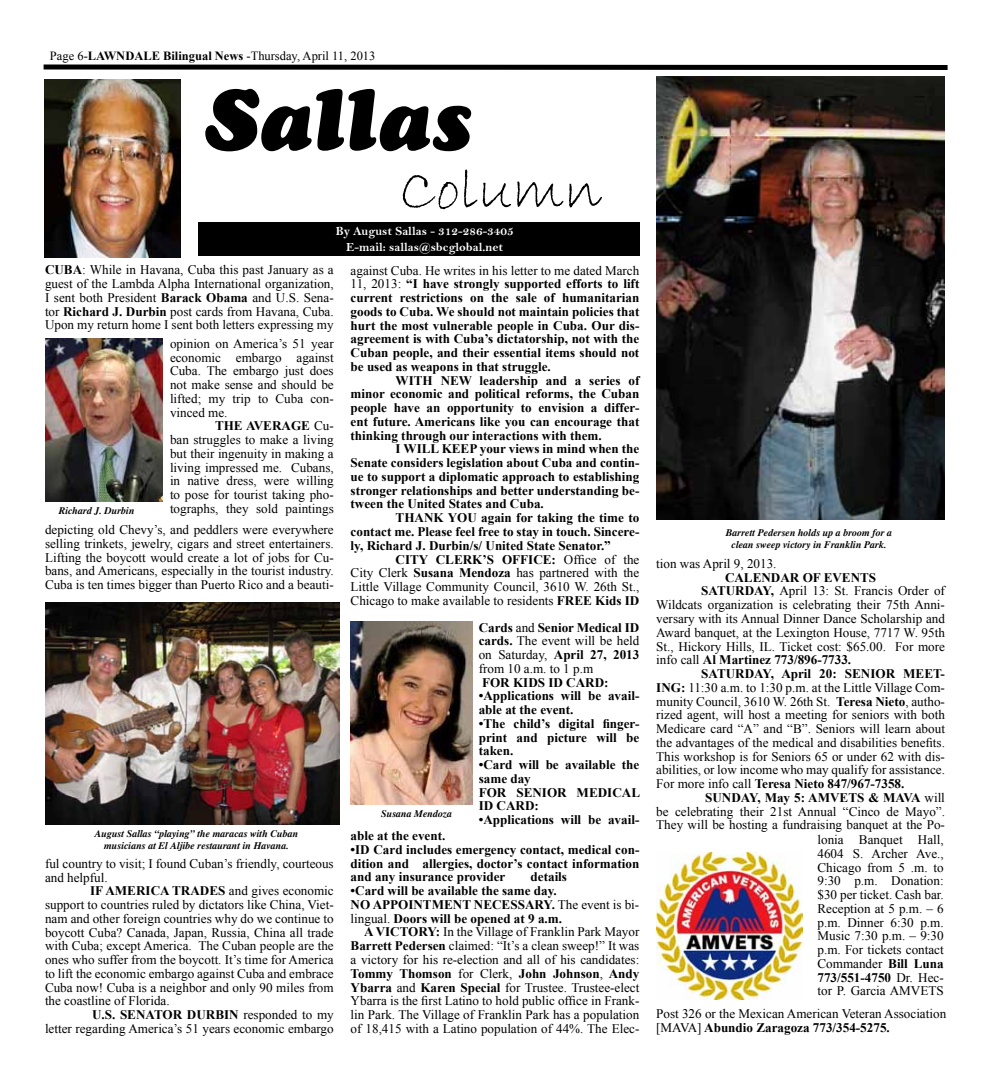
<style>
.page{position:relative;width:990px;height:1080px;background:#fff}
.page>*{position:absolute;margin:0;border:0;box-sizing:border-box;transform-origin:0 0}
.t1{font:90px "Cooper Black Italic DTC";color:#000}
.t2{font:60px "Bradley Hand ITC";color:#000}
.t3{font:13.12px/13.8px "Times New Roman";color:#000;text-align:justify}
.t4{font:700 13.12px/13.8px "Times New Roman";color:#000;text-align:justify}
.t5{font:12.5px/16.2px "Bell MT Bold";color:#fff;text-align:center}
.t6{font:12.5px "Times New Roman";color:#000}
.t7{font:italic 700 10px/12px "Times";color:#000;text-align:center}
.s1{font-weight:700}
.s2{font-weight:400}
</style>
<div class="page">
<svg style="left:43px;top:64px;width:905px;height:6px;background:#2a2a2a"></svg>
<img style="left:45px;top:80px;width:136px;height:178px">
<div style="left:198px;top:222px;width:441px;height:34px;background:#000"></div>
<img style="left:45px;top:339px;width:118px;height:162px">
<img style="left:45px;top:602px;width:295px;height:222px">
<img style="left:351px;top:621px;width:121px;height:184px">
<img style="left:656px;top:76px;width:289px;height:444px">
<img style="left:656px;top:852px;width:147px;height:147px">
<p class="t6" style="left:50px;top:47px;width:327px">Page 6-<span class="s1">LAWNDALE Bilingual News</span> -Thursday, April 11, 2013</p>
<h1 class="t1" style="left:204px;top:67px;width:269px">Sallas</h1>
<h2 class="t2" style="left:399px;top:152px;width:204px">Column</h2>
<p class="t5" style="left:336px;top:223px;width:180px">By August Sallas - 312-286-3405<br>E-mail: sallas@sbcglobal.net</p>
<p class="t3" style="left:45px;top:263px;width:290px"><span class="s1">CUBA</span>: While in Havana, Cuba this past January as a guest of the Lambda Alpha International organization, I sent both President <span class="s1">Barack Obama</span> and U.S. Sena&shy;tor <span class="s1">Richard J. Durbin</span> post cards from Havana, Cuba.<br>Upon my return home I sent both letters expressing my</p>
<p class="t4" style="left:351px;top:263px;width:290px"><span class="s2">against Cuba. He writes in his letter to me dated March 11, 2013:</span> “I have strongly supported efforts to lift current restrictions on the sale of humanitarian goods to Cuba. We should not maintain policies that hurt the most vulnerable people in Cuba. Our dis&shy;agreement is with Cuba’s dictatorship, not with the Cuban people, and their essential items should not be used as weapons in that struggle.</p>
<p class="t4" style="left:351px;top:373px;width:290px;text-indent:45px">WITH NEW leadership and a series of minor economic and political reforms, the Cuban people have an opportunity to envision a differ&shy;ent future. Americans like you can encourage that thinking through our interactions with them.</p>
<p class="t4" style="left:351px;top:442px;width:290px;text-indent:45px">I WILL KEEP your views in mind when the Senate considers legislation about Cuba and contin&shy;ue to support a diplomatic approach to establishing stronger relationships and better understanding be&shy;tween the United States and Cuba.</p>
<p class="t4" style="left:351px;top:511px;width:290px;text-indent:45px">THANK YOU again for taking the time to contact me. Please feel free to stay in touch. Sincere&shy;ly, Richard J. Durbin/s/ United State Senator.”</p>
<p class="t3" style="left:351px;top:552px;width:290px;text-indent:45px"><span class="s1">CITY CLERK’S OFFICE:</span> Office of the City Clerk <span class="s1">Susana Mendoza</span> has partnered with the Little Village Community Council, 3610 W. 26th St., Chicago to make available to residents <span class="s1">FREE Kids ID</span></p>
<p class="t3" style="left:656px;top:557px;width:122px">tion was April 9, 2013.</p>
<p class="t3" style="left:170px;top:336px;width:165px">opinion on America’s 51 year economic embargo against Cuba. The embargo just does not make sense and should be lifted; my trip to Cuba con&shy;vinced me.</p>
<p class="t3" style="left:170px;top:419px;width:165px;text-indent:45px"><span class="s1">THE AVERAGE</span> Cu&shy;ban struggles to make a living but their ingenuity in making a living impressed me. Cubans, in native dress, were willing to pose for tourist taking pho-</p>
<p class="t3" style="left:45px;top:498px;width:290px;line-height:21.2px;text-align:right">tographs, they sold paintings<br>depicting old Chevy’s, and peddlers were everywhere</p>
<p class="t3" style="left:45px;top:536px;width:290px">selling trinkets, jewelry, cigars and street entertainers.<br>Lifting the boycott would create a lot of jobs for Cu&shy;bans, and Americans, especially in the tourist industry.<br>Cuba is ten times bigger than Puerto Rico and a beauti-</p>
<p class="t7" style="left:59px;top:505px;width:77px">Richard J. Durbin</p>
<p class="t7" style="left:726px;top:527px;width:168px">Barrett Pedersen holds up a broom for a clean sweep victory in Franklin Park.</p>
<p class="t4" style="left:725px;top:570px;width:153px">CALENDAR OF EVENTS</p>
<p class="t3" style="left:701px;top:584px;width:245px"><span class="s1">SATURDAY,</span> April 13: St. Francis Order of</p>
<p class="t3" style="left:656px;top:598px;width:290px">Wildcats organization is celebrating their 75th Anni-</p>
<p class="t3" style="left:656px;top:612px;width:290px">versary with its Annual Dinner Dance Scholarship and</p>
<p class="t3" style="left:656px;top:625px;width:290px">Award banquet, at the Lexington House, 7717 W. 95th</p>
<p class="t3" style="left:656px;top:639px;width:290px">St., Hickory Hills, IL. Ticket cost: $65.00. For more</p>
<p class="t4" style="left:656px;top:653px;width:197px"><span class="s2">info call</span> Al Martinez 773/896-7733.</p>
<p class="t4" style="left:701px;top:666px;width:245px">SATURDAY, April 20: SENIOR MEET-</p>
<p class="t3" style="left:656px;top:680px;width:290px"><span class="s1">ING:</span> 11:30 a.m. to 1:30 p.m. at the Little Village Com-</p>
<p class="t3" style="left:656px;top:694px;width:290px">munity Council, 3610 W. 26th St. <span class="s1">Teresa Nieto</span>, autho-</p>
<p class="t3" style="left:656px;top:708px;width:290px">rized agent, will host a meeting for seniors with both</p>
<p class="t3" style="left:656px;top:722px;width:290px">Medicare card “A” and “B”. Seniors will learn about</p>
<p class="t3" style="left:656px;top:735px;width:290px">the advantages of the medical and disabilities benefits.</p>
<p class="t3" style="left:656px;top:749px;width:290px">This workshop is for Seniors 65 or under 62 with dis-</p>
<p class="t3" style="left:656px;top:763px;width:290px">abilities, or low income who may qualify for assistance.</p>
<p class="t4" style="left:656px;top:776px;width:250px"><span class="s2">For more info call</span> Teresa Nieto 847/967-7358.</p>
<p class="t4" style="left:705px;top:790px;width:241px">SUNDAY, May 5: AMVETS &amp; MAVA <span class="s2">will</span></p>
<p class="t3" style="left:656px;top:804px;width:290px">be celebrating their 21st Annual “Cinco de Mayo”.</p>
<p class="t3" style="left:656px;top:818px;width:290px">They will be hosting a fundraising banquet at the Po-</p>
<p class="t3" style="left:479px;top:620px;width:162px"><span class="s1">Cards</span> and <span class="s1">Senior Medical ID cards.</span> The event will be held on Saturday, <span class="s1">April 27, 2013 </span>from 10 a.m. to 1 p.m</p>
<p class="t4" style="left:482px;top:675px;width:128px">FOR KIDS ID CARD:</p>
<p class="t4" style="left:479px;top:689px;width:162px">•Applications will be avail&shy;able at the event.</p>
<p class="t4" style="left:479px;top:716px;width:162px">•The child’s digital finger&shy;print and picture will be taken.</p>
<p class="t4" style="left:479px;top:758px;width:163px;text-align:left">•Card will be available the same day<br>FOR SENIOR MEDICAL<br>ID CARD:</p>
<p class="t4" style="left:479px;top:813px;width:162px">•Applications will be avail-</p>
<p class="t7" style="left:381px;top:808px;width:72px">Susana Mendoza</p>
<p class="t7" style="left:95px;top:828px;width:205px">August Sallas “playing” the maracas with Cuban musicians at El Aljibe restaurant in Havana.</p>
<p class="t3" style="left:45px;top:856px;width:290px">ful country to visit; I found Cuban’s friendly, courteous and helpful.</p>
<p class="t3" style="left:45px;top:884px;width:290px;text-indent:45px"><span class="s1">IF AMERICA TRADES</span> and gives economic support to countries ruled by dictators like China, Viet&shy;nam and other foreign countries why do we continue to boycott Cuba? Canada, Japan, Russia, China all trade with Cuba; except America. The Cuban people are the ones who suffer from the boycott. It’s time for America to lift the economic embargo against Cuba and embrace Cuba now! Cuba is a neighbor and only 90 miles from the coastline of Florida.</p>
<p class="t3" style="left:45px;top:1008px;width:290px;text-align:right"><span class="s1">U.S. SENATOR DURBIN</span> responded to my<br>letter regarding America’s 51 years economic embargo</p>
<p class="t4" style="left:351px;top:829px;width:96px">able at the event.</p>
<p class="t4" style="left:351px;top:842px;width:290px">•ID Card includes emergency contact, medical con&shy;dition and allergies, doctor’s contact information and any insurance provider</p>
<p class="t3" style="left:818px;top:833px;width:128px">lonia Banquet Hall, 4604 S. Archer Ave., Chicago from 5 .m. to 9:30 p.m. Donation: $30 per ticket. Cash bar.<br>Reception at 5 p.m. – 6 p.m. Dinner 6:30 p.m.<br>Music 7:30 p.m. – 9:30 p.m. For tickets contact Commander <span class="s1">Bill Luna 773/551-4750</span> Dr. Hec&shy;tor P. Garcia AMVETS</p>
<p class="t3" style="left:656px;top:1006px;width:291px">Post 326 or the Mexican American Veteran Association [MAVA] <span class="s1">Abundio Zaragoza 773/354-5275.</span></p>
<p class="t4" style="left:531px;top:870px;width:38px">details</p>
<p class="t4" style="left:351px;top:884px;width:290px;text-align:left">•Card will be available the same day.<br>NO APPOINTMENT NECESSARY. <span class="s2">The event is bi&shy;lingual.</span> Doors will be opened at 9 a.m.</p>
<p class="t3" style="left:351px;top:925px;width:290px;text-indent:14px"><span class="s1">A VICTORY:</span> In the Village of Franklin Park Mayor <span class="s1">Barrett Pedersen</span> claimed: “It’s a clean sweep!” It was a victory for his re-election and all of his candidates:<br><span class="s1">Tommy Thomson</span> for Clerk, <span class="s1">John Johnson</span>, <span class="s1">Andy Ybarra</span> and <span class="s1">Karen Special</span> for Trustee. Trustee-elect Ybarra is the first Latino to hold public office in Frank&shy;lin Park. The Village of Franklin Park has a population of 18,415 with a Latino population of 44%. The Elec-</p>
</div>
